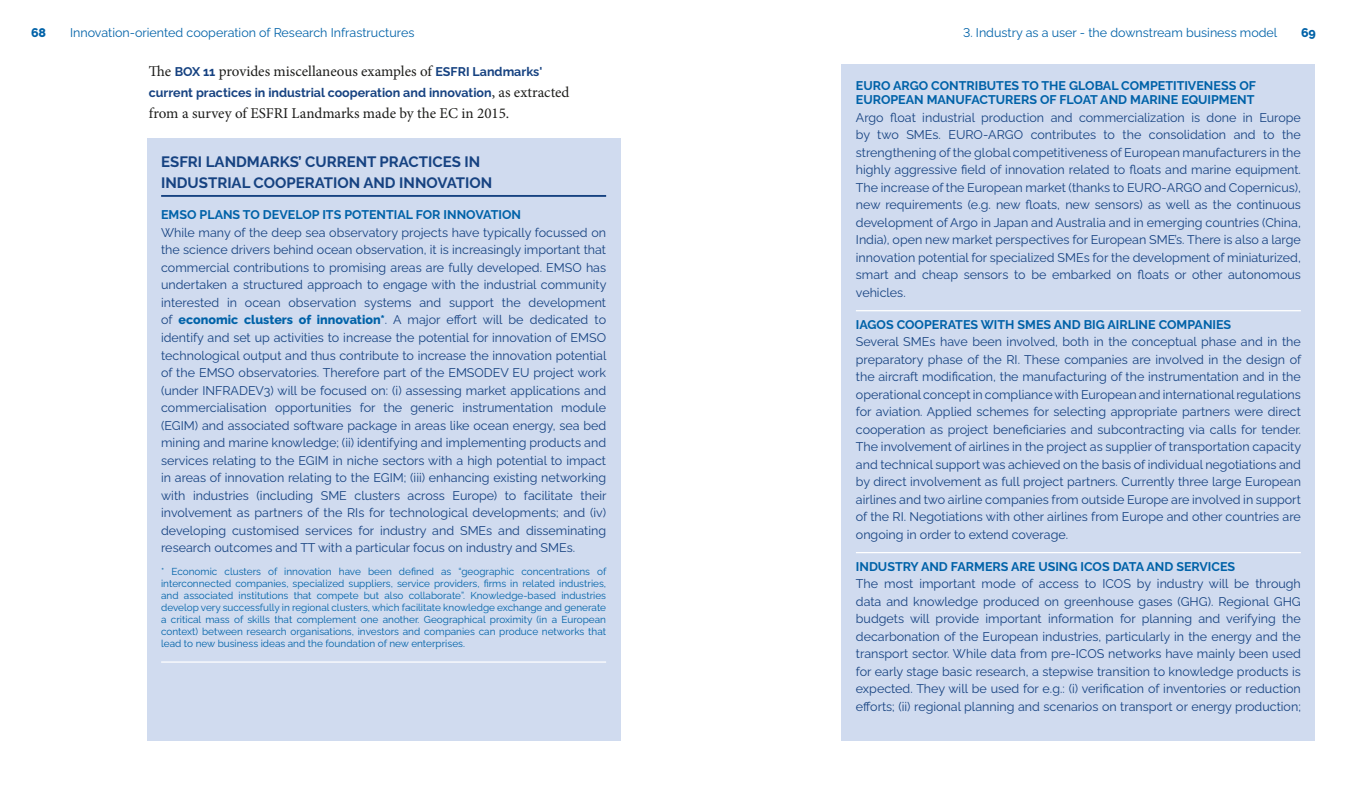
<style>
.page{position:relative;width:1347px;height:798px;background:#fff}
.page>*{position:absolute;margin:0;border:0;box-sizing:border-box;transform-origin:0 0}
.t1{font:15px "Minion Pro";color:#1d1d1b}
.t2{font:15px/21.2px "Raleway v 4020 Bold";color:#164281}
.t3{font:12.5px/17.5px "Raleway v 4020 Regular";color:#164281;text-align:justify}
.t4{font:12.5px/13.8px "Raleway v 4020 Bold";color:#0062a8}
.t5{font:12.5px "Raleway v 4020 Regular";color:#0062a8}
.t6{font:12.5px "Raleway v 4020 Bold";color:#164281}
.t7{font:700 12.5px "Raleway v 4020 Extra";color:#0062a8}
.t8{font:10px/12px "Raleway v 4020 Regular";color:#0062a8;text-align:justify}
.s1{font-family:"Raleway v 4020 Bold";font-size:12.5px;color:#164281}
.s2{font-family:"Minion Pro";font-size:15px;color:#1d1d1b}
.s3{font-family:"Raleway v 4020 Extra";font-weight:700;color:#0062a8}
</style>
<div class="page">
<div style="left:147px;top:138px;width:473px;height:603px;background:#d0dbef"></div>
<hr style="left:161px;top:195px;width:445px;height:2px;background:#164281">
<hr style="left:161px;top:661px;width:445px;height:1px;background:#fff">
<div style="left:841px;top:64px;width:474px;height:677px;background:#d0dbef"></div>
<hr style="left:856px;top:310px;width:444px;height:1px;background:#fff">
<hr style="left:856px;top:551px;width:444px;height:2px;background:#fff">
<p class="t7" style="left:31px;top:23px;width:17px">68</p>
<p class="t5" style="left:70px;top:22px;width:346px">Innovation-oriented cooperation of Research Infrastructures</p>
<p class="t5" style="left:963px;top:22px;width:316px">3. Industry as a user - the downstream business model</p>
<p class="t7" style="left:1300px;top:23px;width:16px">69</p>
<p class="t1" style="left:149px;top:61px;width:395px">The <span class="s1">BOX 11</span> provides miscellaneous examples of <span class="s1">ESFRI Landmarks'</span></p>
<p class="t6" style="left:149px;top:83px;width:422px">current practices in industrial cooperation and innovation<span class="s2">, as extracted</span></p>
<p class="t1" style="left:149px;top:103px;width:362px">from a survey of ESFRI Landmarks made by the EC in 2015.</p>
<p class="t2" style="left:161px;top:149px;width:332px">ESFRI LANDMARKS’ CURRENT PRACTICES IN<br>INDUSTRIAL COOPERATION AND INNOVATION</p>
<p class="t4" style="left:161px;top:207px;width:361px">EMSO PLANS TO DEVELOP ITS POTENTIAL FOR INNOVATION</p>
<p class="t3" style="left:161px;top:222px;width:447px">While many of the deep sea observatory projects have typically focussed on the science drivers behind ocean observation, it is increasingly important that commercial contributions to promising areas are fully developed. EMSO has undertaken a structured approach to engage with the industrial community interested in ocean observation systems and support the development of <span class="s3">economic clusters of innovation*</span>. A major effort will be dedicated to identify and set up activities to increase the potential for innovation of EMSO technological output and thus contribute to increase the innovation potential of the EMSO observatories. Therefore part of the EMSODEV EU project work (under INFRADEV3) will be focused on: (i) assessing market applications and commercialisation opportunities for the generic instrumentation module (EGIM) and associated software package in areas like ocean energy, sea bed mining and marine knowledge; (ii) identifying and implementing products and services relating to the EGIM in niche sectors with a high potential to impact in areas of innovation relating to the EGIM; (iii) enhancing existing networking with industries (including SME clusters across Europe) to facilitate their involvement as partners of the RIs for technological developments; and (iv) developing customised services for industry and SMEs and disseminating research outcomes and TT with a particular focus on industry and SMEs.</p>
<p class="t8" style="left:161px;top:564px;width:447px">* Economic clusters of innovation have been defined as “geographic concentrations of interconnected companies, specialized suppliers, service providers, firms in related industries, and associated institutions that compete but also collaborate”. Knowledge-based industries develop very successfully in regional clusters, which facilitate knowledge exchange and generate a critical mass of skills that complement one another. Geographical proximity (in a European context) between research organisations, investors and companies can produce networks that lead to new business ideas and the foundation of new enterprises.</p>
<p class="t4" style="left:856px;top:78px;width:401px">EURO ARGO CONTRIBUTES TO THE GLOBAL COMPETITIVENESS OF<br>EUROPEAN MANUFACTURERS OF FLOAT AND MARINE EQUIPMENT</p>
<p class="t3" style="left:856px;top:107px;width:446px">Argo float industrial production and commercialization is done in Europe by two SMEs. EURO-ARGO contributes to the consolidation and to the strengthening of the global competitiveness of European manufacturers in the highly aggressive field of innovation related to floats and marine equipment.<br>The increase of the European market (thanks to EURO-ARGO and Copernicus), new requirements (e.g. new floats, new sensors) as well as the continuous development of Argo in Japan and Australia and in emerging countries (China, India), open new market perspectives for European SME’s. There is also a large innovation potential for specialized SMEs for the development of miniaturized, smart and cheap sensors to be embarked on floats or other autonomous vehicles.</p>
<p class="t4" style="left:856px;top:316px;width:377px">IAGOS COOPERATES WITH SMES AND BIG AIRLINE COMPANIES</p>
<p class="t3" style="left:856px;top:331px;width:447px">Several SMEs have been involved, both in the conceptual phase and in the preparatory phase of the RI. These companies are involved in the design of the aircraft modification, the manufacturing of the instrumentation and in the operational concept in compliance with European and international regulations for aviation. Applied schemes for selecting appropriate partners were direct cooperation as project beneficiaries and subcontracting via calls for tender.<br>The involvement of airlines in the project as supplier of transportation capacity and technical support was achieved on the basis of individual negotiations and by direct involvement as full project partners. Currently three large European airlines and two airline companies from outside Europe are involved in support of the RI. Negotiations with other airlines from Europe and other countries are ongoing in order to extend coverage.</p>
<p class="t4" style="left:856px;top:558px;width:381px">INDUSTRY AND FARMERS ARE USING ICOS DATA AND SERVICES</p>
<p class="t3" style="left:856px;top:573px;width:446px">The most important mode of access to ICOS by industry will be through data and knowledge produced on greenhouse gases (GHG). Regional GHG budgets will provide important information for planning and verifying the decarbonation of the European industries, particularly in the energy and the transport sector. While data from pre-ICOS networks have mainly been used for early stage basic research, a stepwise transition to knowledge products is expected. They will be used for e.g.: (i) verification of inventories or reduction efforts; (ii) regional planning and scenarios on transport or energy production;</p>
</div>
